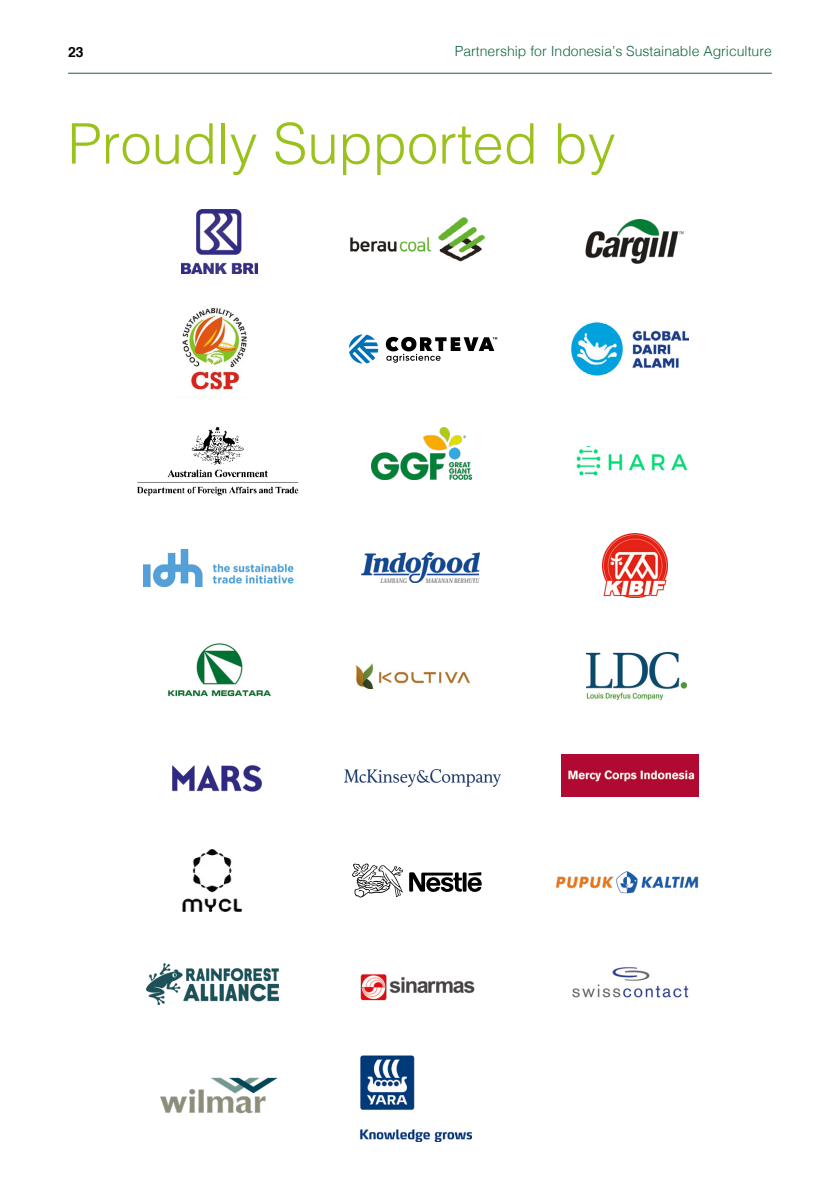
<style>
.page{position:relative;width:840px;height:1191px;background:#fff}
.page>*{position:absolute;margin:0;border:0;box-sizing:border-box;transform-origin:0 0}
.t1{font:300 56px "Helvetica";color:#9bc21c}
.t2{font:300 14px "Helvetica";color:#12663d}
.t3{font:700 14px "Helvetica";color:#000}
</style>
<div class="page">
<img style="left:181px;top:210px;width:76px;height:63px">
<img style="left:585px;top:219px;width:98px;height:44px">
<img style="left:182px;top:307px;width:65px;height:83px">
<img style="left:361px;top:552px;width:118px;height:30px">
<img style="left:137px;top:426px;width:162px;height:70px">
<svg style="left:348px;top:334px;width:30px;height:29px"></svg>
<svg style="left:385px;top:337px;width:112px;height:26px"></svg>
<img style="left:371px;top:427px;width:100px;height:52px">
<img style="left:586px;top:652px;width:99px;height:47px">
<img style="left:360px;top:1055px;width:111px;height:86px">
<img style="left:350px;top:217px;width:135px;height:45px">
<img style="left:555px;top:871px;width:144px;height:23px">
<img style="left:572px;top:967px;width:117px;height:31px">
<img style="left:160px;top:1077px;width:118px;height:36px">
<img style="left:168px;top:643px;width:103px;height:54px">
<img style="left:602px;top:533px;width:64px;height:65px">
<img style="left:561px;top:755px;width:137px;height:41px">
<img style="left:345px;top:769px;width:155px;height:17px">
<img style="left:144px;top:549px;width:150px;height:37px">
<svg style="left:352px;top:863px;width:129px;height:34px"></svg>
<img style="left:355px;top:663px;width:116px;height:25px">
<img style="left:172px;top:765px;width:90px;height:27px">
<img style="left:360px;top:974px;width:115px;height:27px">
<img style="left:147px;top:963px;width:131px;height:41px">
<img style="left:571px;top:323px;width:117px;height:52px">
<img style="left:576px;top:447px;width:112px;height:29px">
<img style="left:182px;top:849px;width:60px;height:62px">
<hr style="left:68px;top:73px;width:703px;height:1px;background:#12663d">
<p class="t3" style="left:68px;top:40px;width:17px">23</p>
<p class="t2" style="left:454px;top:39px;width:318px">Partnership for Indonesia’s Sustainable Agriculture</p>
<h1 class="t1" style="left:67px;top:96px;width:549px">Proudly Supported by</h1>
</div>
